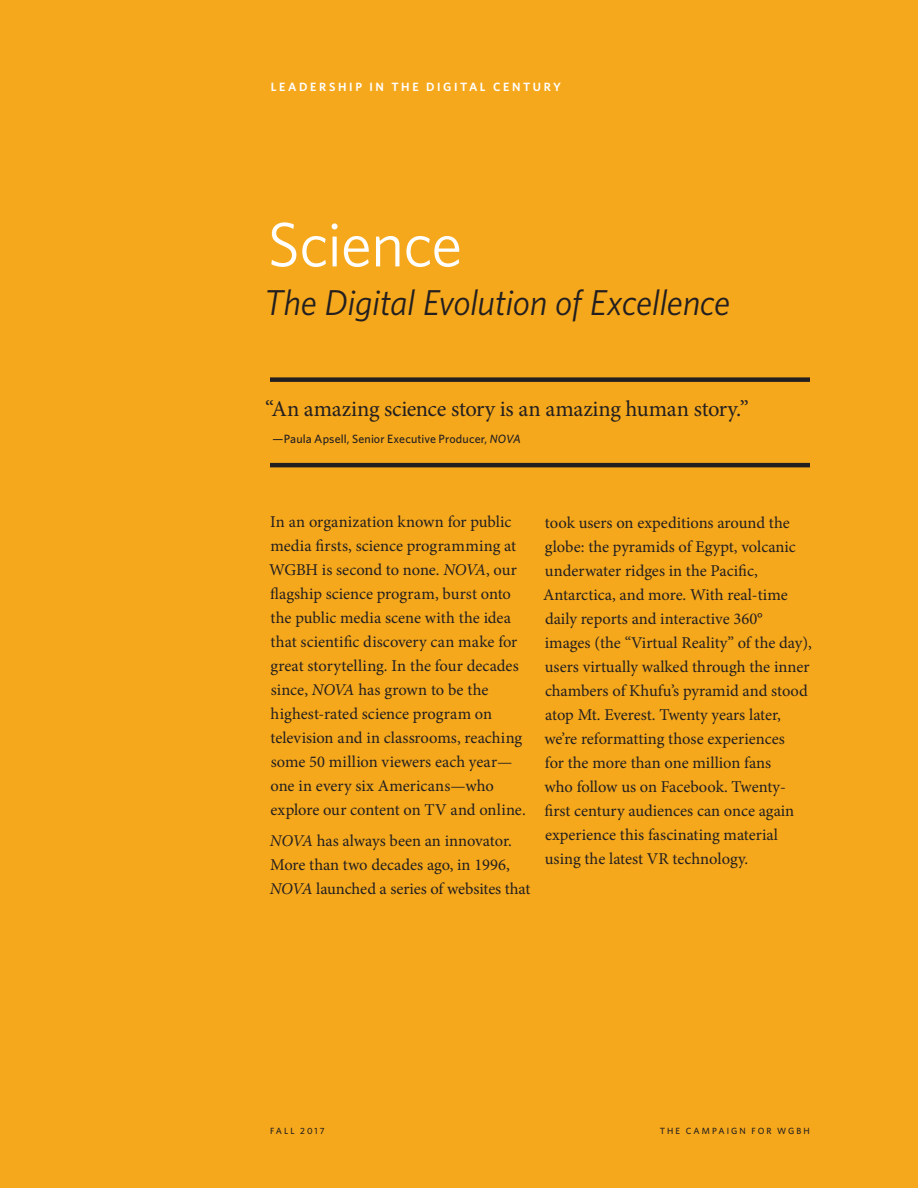
<style>
.page{position:relative;width:918px;height:1188px;background:#f5a81c}
.page>*{position:absolute;margin:0;border:0;box-sizing:border-box;transform-origin:0 0}
.t1{font:63px "Whitney";letter-spacing:-.015em;color:#fff}
.t2{font:italic 36px "Whitney";letter-spacing:-.01em;color:#231f20}
.t3{font:22.5px "Minion Pro";letter-spacing:-.01em;color:#231f20}
.t4{font:16.5px/24px "Minion Pro";color:#231f20}
.t5{font:500 12px "Whitney";letter-spacing:.01em;color:#231f20}
.t6{font:600 12px "Whitney";letter-spacing:.22em;color:#fff}
.t7{font:500 9px "Whitney";letter-spacing:.23em;color:#231f20}
.s1{font-style:italic}
</style>
<div class="page">
<div style="left:270px;top:377px;width:540px;height:5px;background:#231f20"></div>
<hr style="left:270px;top:463px;width:540px;height:4px;background:#231f20">
<p class="t6" style="left:271px;top:78px;width:292px">LEADERSHIP IN THE DIGITAL CENTURY</p>
<h1 class="t1" style="left:267px;top:203px;width:196px">Science</h1>
<h2 class="t2" style="left:264px;top:279px;width:468px">The Digital Evolution of Excellence</h2>
<h3 class="t3" style="left:265px;top:393px;width:485px">“An amazing science story is an amazing human story.”</h3>
<p class="t5" style="left:273px;top:431px;width:250px">—Paula Apsell, Senior Executive Producer, <span class="s1">NOVA</span></p>
<p class="t4" style="left:269px;top:510px;width:258px">In an organization known for public media firsts, science programming at WGBH is second to none. <span class="s1">NOVA</span>, our flagship science program, burst onto the public media scene with the idea that scientific discovery can make for great storytelling. In the four decades since, <span class="s1">NOVA</span> has grown to be the highest-rated science program on television and in classrooms, reaching some 50 million viewers each year— one in every six Americans—who explore our content on TV and online.</p>
<p class="t4" style="left:270px;top:829px;width:262px"><span class="s1">NOVA</span> has always been an innovator.<br>More than two decades ago, in 1996,<br><span class="s1">NOVA</span> launched a series of websites that</p>
<p class="t4" style="left:543px;top:510px;width:270px">took users on expeditions around the globe: the pyramids of Egypt, volcanic underwater ridges in the Pacific, Antarctica, and more. With real-time daily reports and interactive 360°<br>images (the “Virtual Reality” of the day), users virtually walked through the inner chambers of Khufu’s pyramid and stood atop Mt. Everest. Twenty years later, we’re reformatting those experiences<br>for the more than one million fans<br>who follow us on Facebook. Twenty&shy;first century audiences can once again experience this fascinating material using the latest VR technology.</p>
<p class="t7" style="left:270px;top:1125px;width:56px">FALL 2017</p>
<p class="t7" style="left:660px;top:1125px;width:152px">THE CAMPAIGN FOR WGBH</p>
</div>
